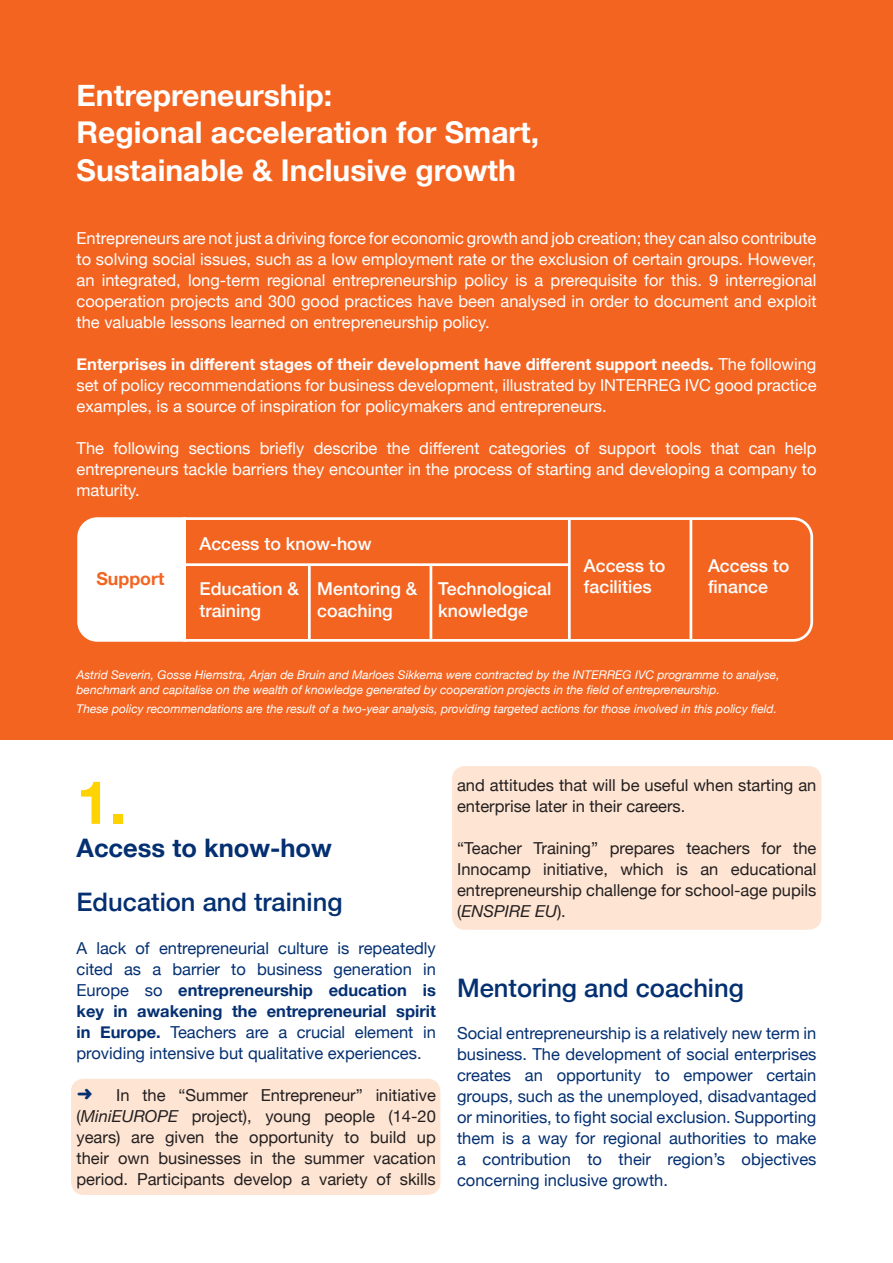
<style>
.page{position:relative;width:893px;height:1263px;background:#fff}
.page>*{position:absolute;margin:0;border:0;box-sizing:border-box;transform-origin:0 0}
.t1{font:700 60px "Helvetica Neue";color:#fed304}
.t2{font:700 30px/37.5px "Helvetica Neue";color:#fff}
.t3{font:500 25.5px "Helvetica Neue";color:#043072}
.t4{font:700 25.5px "Helvetica Neue";color:#043072}
.t5{font:500 17.85px/21.3px "Helvetica Neue";color:#fff}
.t6{font:700 17.85px "Helvetica Neue";color:#f36421}
.t7{font:16.5px/21px "Helvetica Neue";color:#fff;text-align:justify}
.t8{font:16.5px/21px "Helvetica Neue";color:#043072;text-align:justify}
.t9{font:16.5px/21px "Helvetica Neue";color:#231f20;text-align:justify}
.t10{font:16.5px "MS Mincho";color:#043072}
.t11{font:italic 12px/15px "Helvetica Neue";color:#fff}
.s1{font-weight:700}
.s2{font-style:italic}
</style>
<div class="page">
<div style="left:452px;top:766px;width:369px;height:164px;background:#fee4d2;border-radius:13px"></div>
<div style="left:71px;top:1079px;width:369px;height:116px;background:#fee4d2;border-radius:13px"></div>
<div style="left:0;top:0;width:893px;height:740px;background:#f36421"></div>
<svg style="left:187px;top:517px;width:627px;height:125px"></svg>
<div style="left:77px;top:517px;width:110px;height:125px;background:#fff"></div>
<h2 class="t2" style="left:77px;top:77px;width:464px">Entrepreneurship:<br>Regional acceleration for Smart,<br>Sustainable &amp; Inclusive growth</h2>
<p class="t7" style="left:77px;top:228px;width:741px">Entrepreneurs are not just a driving force for economic growth and job creation; they can also contribute to solving social issues, such as a low employment rate or the exclusion of certain groups. However, an integrated, long-term regional entrepreneurship policy is a prerequisite for this. 9 interregional cooperation projects and 300 good practices have been analysed in order to document and exploit the valuable lessons learned on entrepreneurship policy.</p>
<p class="t7" style="left:77px;top:354px;width:741px"><span class="s1">Enterprises in different stages of their development have different support needs.</span> The following set of policy recommendations for business development, illustrated by INTERREG IVC good practice examples, is a source of inspiration for policymakers and entrepreneurs.</p>
<p class="t7" style="left:77px;top:438px;width:741px">The following sections briefly describe the different categories of support tools that can help entrepreneurs tackle barriers they encounter in the process of starting and developing a company to maturity.</p>
<p class="t6" style="left:96px;top:564px;width:69px">Support</p>
<p class="t5" style="left:200px;top:532px;width:174px">Access to know-how</p>
<p class="t5" style="left:200px;top:577px;width:101px">Education &amp; training</p>
<p class="t5" style="left:317px;top:577px;width:102px">Mentoring &amp; coaching</p>
<p class="t5" style="left:438px;top:577px;width:115px">Technological knowledge</p>
<p class="t5" style="left:584px;top:554px;width:83px">Access to facilities</p>
<p class="t5" style="left:708px;top:554px;width:83px">Access to finance</p>
<p class="t11" style="left:77px;top:668px;width:705px">Astrid Severin, Gosse Hiemstra, Arjan de Bruin and Marloes Sikkema were contracted by the INTERREG IVC programme to analyse, benchmark and capitalise on the wealth of knowledge generated by cooperation projects in the field of entrepreneurship.</p>
<p class="t11" style="left:77px;top:702px;width:702px">These policy recommendations are the result of a two-year analysis, providing targeted actions for those involved in this policy field.</p>
<h1 class="t1" style="left:77px;top:755px;width:52px">1.</h1>
<h3 class="t4" style="left:77px;top:828px;width:257px">Access to know-how</h3>
<h3 class="t3" style="left:77px;top:881px;width:267px">Education and training</h3>
<p class="t8" style="left:77px;top:939px;width:361px">A lack of entrepreneurial culture is repeatedly cited as a barrier to business generation in Europe so <span class="s1">entrepreneurship education is key in awakening the entrepreneurial spirit in Europe.</span> Teachers are a crucial element in providing intensive but qualitative experiences.</p>
<p class="t10" style="left:77px;top:1086px;width:18px">➜</p>
<p class="t9" style="left:77px;top:1086px;width:361px;text-indent:40px">In the “Summer Entrepreneur” initiative (<span class="s2">MiniEUROPE</span> project), young people (14-20 years) are given the opportunity to build up their own businesses in the summer vacation period. Participants develop a variety of skills</p>
<p class="t9" style="left:457px;top:776px;width:361px">and attitudes that will be useful when starting an enterprise later in their careers.</p>
<p class="t9" style="left:457px;top:839px;width:361px">“Teacher Training” prepares teachers for the Innocamp initiative, which is an educational entrepreneurship challenge for school-age pupils (<span class="s2">ENSPIRE EU</span>).</p>
<h3 class="t3" style="left:457px;top:967px;width:288px">Mentoring and coaching</h3>
<p class="t8" style="left:457px;top:1023px;width:361px">Social entrepreneurship is a relatively new term in business. The development of social enterprises creates an opportunity to empower certain groups, such as the unemployed, disadvantaged or minorities, to fight social exclusion. Supporting them is a way for regional authorities to make a contribution to their region’s objectives concerning inclusive growth.</p>
</div>
